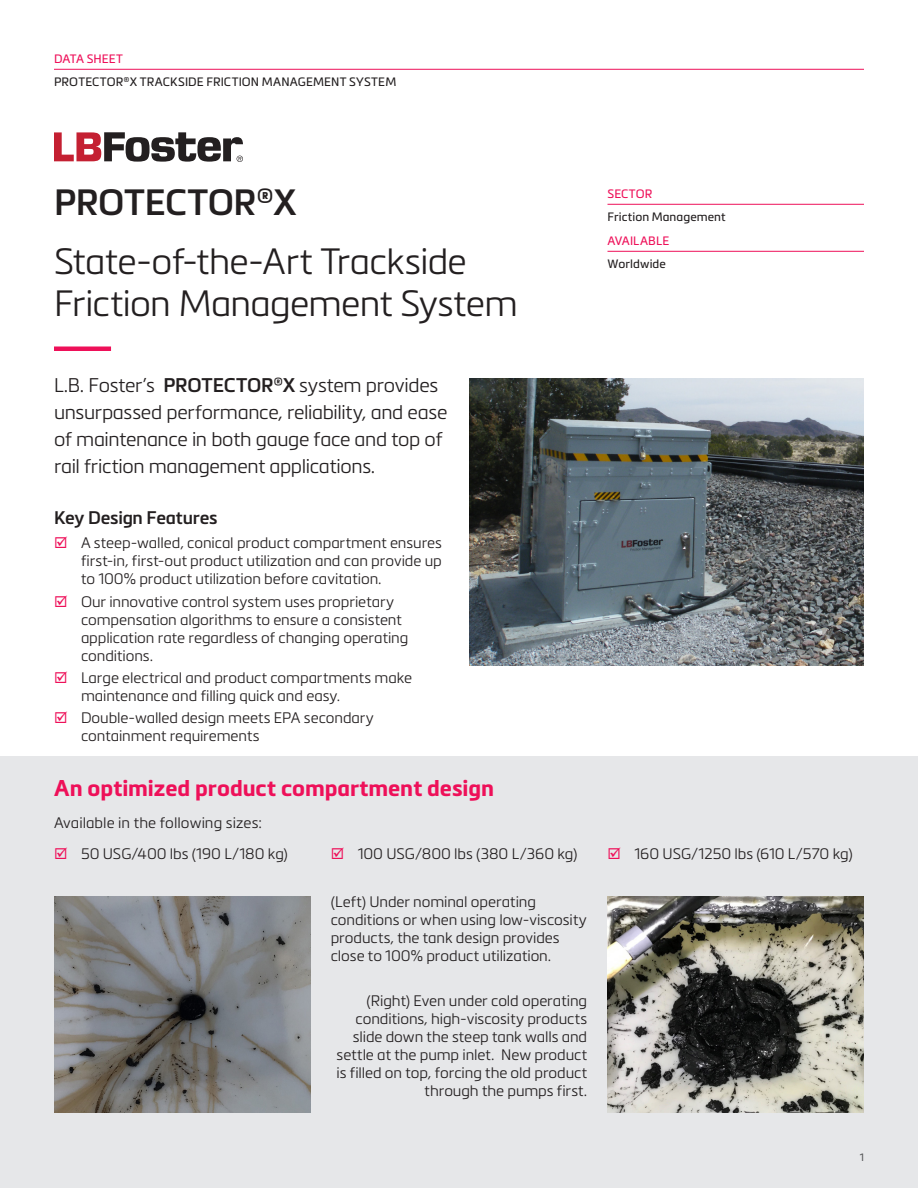
<style>
.page{position:relative;width:918px;height:1188px;background:#fff}
.page>*{position:absolute;margin:0;border:0;box-sizing:border-box;transform-origin:0 0}
.Cover-text-2{font:300 36px/42px "Metronic Pro";letter-spacing:-.02em;color:#231f20}
.Cover-text-2-2{font:600 36px "Metronic Pro";letter-spacing:-.01em;color:#231f20}
.Case-study-heading-1{font:700 22.5px "Metronic Pro";letter-spacing:-.005em;color:#ee1059}
.Intro-para-1{font:300 19.5px/27px "Metronic Pro";letter-spacing:-.015em;color:#231f20}
.Intro-para-1-2{font:600 18px "Metronic Pro";letter-spacing:-.01em;color:#231f20}
.Body-text-bullet_num{font:300 15px/18px "Metronic Pro";letter-spacing:-.005em;color:#231f20}
.Body-text{font:300 15px "Metronic Pro";letter-spacing:.005em;color:#231f20}
.Page-heading-2{font:12px "Metronic Pro";letter-spacing:.01em;color:#231f20}
.Page-heading-2_small{font:12px "Metronic Pro";letter-spacing:.005em;color:#231f20}
.Page-heading-1{font:12px "Metronic Pro";letter-spacing:.005em;color:#ee1059}
.Folio-right{font:10.5px "Metronic Pro";color:#57585a}
.s1{font-weight:600}
</style>
<div class="page">
<div style="left:0;top:756px;width:918px;height:432px;background:#e6e7e9"></div>
<div style="left:54px;top:346px;width:57px;height:5px;background:#ee1059"></div>
<svg style="left:54px;top:132px;width:189px;height:30px"></svg>
<img style="left:469px;top:379px;width:395px;height:286px">
<img style="left:608px;top:897px;width:256px;height:216px">
<img style="left:54px;top:897px;width:256px;height:216px">
<hr style="left:608px;top:204px;width:256px;height:1px;background:#ee1059">
<hr style="left:608px;top:251px;width:256px;height:1px;background:#ee1059">
<hr style="left:54px;top:69px;width:810px;height:1px;background:#ee1059">
<p class="Page-heading-1" style="left:54px;top:50px;width:70px">DATA SHEET</p>
<p class="Page-heading-2" style="left:54px;top:73px;width:344px">PROTECTOR®X TRACKSIDE FRICTION MANAGEMENT SYSTEM</p>
<p class="Cover-text-2-2" style="left:54px;top:180px;width:244px">PROTECTOR®X</p>
<p class="Cover-text-2" style="left:54px;top:239px;width:465px">State-of-the-Art Trackside<br>Friction Management System</p>
<p class="Intro-para-1" style="left:54px;top:371px;width:395px">L.B. Foster’s <span class="s1">PROTECTOR®X</span> system provides unsurpassed performance, reliability, and ease of maintenance in both gauge face and top of rail friction management applications.</p>
<p class="Intro-para-1-2" style="left:54px;top:506px;width:165px">Key Design Features</p>
<p class="Body-text-bullet_num" style="left:81px;top:533px;width:363px;text-align:justify">A steep-walled, conical product compartment ensures first-in, first-out product utilization and can provide up to 100% product utilization before cavitation.</p>
<p class="Body-text-bullet_num" style="left:81px;top:592px;width:329px">Our innovative control system uses proprietary compensation algorithms to ensure a consistent application rate regardless of changing operating conditions.</p>
<p class="Body-text-bullet_num" style="left:81px;top:668px;width:332px">Large electrical and product compartments make maintenance and filling quick and easy.</p>
<p class="Body-text-bullet_num" style="left:81px;top:708px;width:294px">Double-walled design meets EPA secondary containment requirements</p>
<p class="Case-study-heading-1" style="left:54px;top:774px;width:442px">An optimized product compartment design</p>
<p class="Body-text" style="left:54px;top:812px;width:210px">Available in the following sizes:</p>
<p class="Page-heading-1" style="left:608px;top:185px;width:46px">SECTOR</p>
<p class="Page-heading-2_small" style="left:608px;top:208px;width:120px">Friction Management</p>
<p class="Page-heading-1" style="left:608px;top:232px;width:63px">AVAILABLE</p>
<p class="Page-heading-2_small" style="left:608px;top:255px;width:60px">Worldwide</p>
<p class="Body-text-bullet_num" style="left:81px;top:844px;width:208px">50 USG/400 lbs (190 L/180 kg)</p>
<p class="Body-text-bullet_num" style="left:358px;top:844px;width:221px">100 USG/800 lbs (380 L/360 kg)</p>
<p class="Body-text-bullet_num" style="left:634px;top:844px;width:220px">160 USG/1250 lbs (610 L/570 kg)</p>
<p class="Body-text-bullet_num" style="left:331px;top:893px;width:258px">(Left) Under nominal operating conditions or when using low-viscosity products, the tank design provides close to 100% product utilization.</p>
<p class="Body-text-bullet_num" style="left:337px;top:991px;width:252px;text-align:right">(Right) Even under cold operating conditions, high-viscosity products slide down the steep tank walls and settle at the pump inlet. New product is filled on top, forcing the old product through the pumps first.</p>
<p class="Folio-right" style="left:860px;top:1150px;width:6px">1</p>
</div>
